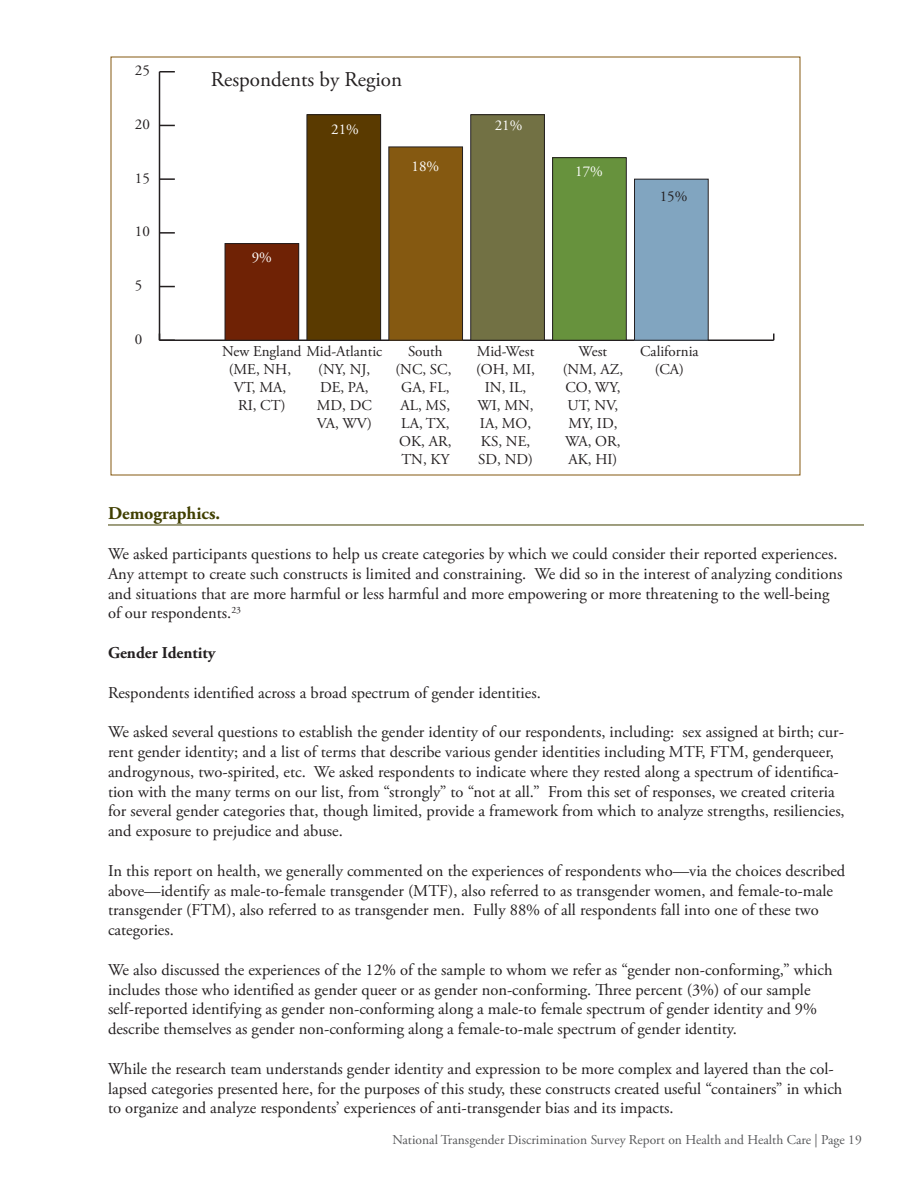
<style>
.page{position:relative;width:918px;height:1188px;background:#fff}
.page>*{position:absolute;margin:0;border:0;box-sizing:border-box;transform-origin:0 0}
.t1{font:21px "Adobe Garamond Pro";color:#231f20}
.headline_small{font:700 18px "Adobe Garamond Pro";color:#403f00}
.body_text{font:16.5px/19.8px "Adobe Garamond Pro";color:#231f20}
.Topic{font:700 16.5px "Adobe Garamond Pro";color:#231f20}
.t2{font:15px/18px "Adobe Garamond Pro";color:#231f20;text-align:center}
.t3{font:15px "Adobe Garamond Pro";color:#fff}
.t4{font:13.5px "Adobe Garamond Pro";color:#57585a}
</style>
<div class="page">
<hr style="left:108px;top:525px;width:756px;height:1px;background:#403f00">
<hr style="left:160px;top:339px;width:614px;height:2px;background:#231f20">
<hr style="left:159px;top:72px;width:1px;height:268px;background:#231f20">
<svg style="left:159px;top:334px;width:16px;height:7px"></svg>
<svg style="left:160px;top:286px;width:15px;height:1px"></svg>
<svg style="left:160px;top:232px;width:15px;height:2px"></svg>
<svg style="left:160px;top:178px;width:15px;height:2px"></svg>
<svg style="left:160px;top:125px;width:15px;height:1px"></svg>
<svg style="left:160px;top:71px;width:15px;height:1px"></svg>
<div style="left:635px;top:179px;width:73px;height:161px;background:#81a5c0"></div>
<div style="left:634px;top:179px;width:75px;height:162px;border:1px solid #231f20"></div>
<div style="left:553px;top:158px;width:73px;height:182px;background:#67923d"></div>
<div style="left:552px;top:157px;width:75px;height:184px;border:1px solid #231f20"></div>
<div style="left:471px;top:115px;width:73px;height:225px;background:#727144"></div>
<div style="left:470px;top:114px;width:75px;height:227px;border:1px solid #231f20"></div>
<div style="left:389px;top:147px;width:74px;height:193px;background:#855911"></div>
<div style="left:388px;top:147px;width:75px;height:194px;border:1px solid #231f20"></div>
<div style="left:307px;top:115px;width:74px;height:225px;background:#5a3a00"></div>
<div style="left:307px;top:114px;width:74px;height:227px;border:1px solid #231f20"></div>
<div style="left:225px;top:244px;width:74px;height:96px;background:#6f2205"></div>
<div style="left:225px;top:243px;width:74px;height:98px;border:1px solid #231f20"></div>
<p class="t2" style="left:135px;top:62px;width:16px">25</p>
<p class="t2" style="left:135px;top:116px;width:16px">20</p>
<p class="t2" style="left:135px;top:169px;width:16px">15</p>
<p class="t2" style="left:135px;top:223px;width:16px">10</p>
<p class="t2" style="left:135px;top:277px;width:9px">5</p>
<p class="t2" style="left:135px;top:330px;width:9px">0</p>
<p class="t1" style="left:211px;top:67px;width:193px">Respondents by Region</p>
<p class="t3" style="left:331px;top:120px;width:29px">21%</p>
<p class="t3" style="left:412px;top:157px;width:29px">18%</p>
<p class="t3" style="left:252px;top:248px;width:22px">9%</p>
<p class="t3" style="left:495px;top:116px;width:29px">21%</p>
<p class="t3" style="left:575px;top:163px;width:29px">17%</p>
<p class="t2" style="left:660px;top:188px;width:29px">15%</p>
<p class="t2" style="left:222px;top:343px;width:162px">New England Mid-Atlantic</p>
<p class="t2" style="left:229px;top:361px;width:64px">(ME, NH,</p>
<p class="t2" style="left:234px;top:379px;width:54px">VT, MA,</p>
<p class="t2" style="left:238px;top:397px;width:49px">RI, CT)</p>
<p class="t2" style="left:317px;top:361px;width:57px;text-align:left">(NY, NJ,<br>DE, PA,<br>MD, DC<br>VA, WV)</p>
<p class="t2" style="left:395px;top:343px;width:58px">South (NC, SC,<br>GA, FL,<br>AL, MS,<br>LA, TX,<br>OK, AR,<br>TN, KY</p>
<p class="t2" style="left:476px;top:343px;width:60px">Mid-West (OH, MI,<br>IN, IL,<br>WI, MN,<br>IA, MO,<br>KS, NE,<br>SD, ND)</p>
<p class="t2" style="left:563px;top:343px;width:62px">West (NM, AZ,<br>CO, WY,<br>UT, NV,<br>MY, ID,<br>WA, OR,<br>AK, HI)</p>
<p class="t2" style="left:640px;top:343px;width:60px">California (CA)</p>
<p class="headline_small" style="left:108px;top:503px;width:114px">Demographics.</p>
<p class="body_text" style="left:108px;top:544px;width:736px">We asked participants questions to help us create categories by which we could consider their reported experiences.<br>Any attempt to create such constructs is limited and constraining. We did so in the interest of analyzing conditions and situations that are more harmful or less harmful and more empowering or more threatening to the well-being of our respondents.<sup>23</sup></p>
<p class="Topic" style="left:108px;top:643px;width:109px">Gender Identity</p>
<p class="body_text" style="left:108px;top:683px;width:434px">Respondents identified across a broad spectrum of gender identities.</p>
<p class="body_text" style="left:108px;top:723px;width:738px">We asked several questions to establish the gender identity of our respondents, including: sex assigned at birth; cur&shy;rent gender identity; and a list of terms that describe various gender identities including MTF, FTM, genderqueer, androgynous, two-spirited, etc. We asked respondents to indicate where they rested along a spectrum of identifica&shy;tion with the many terms on our list, from “strongly” to “not at all.” From this set of responses, we created criteria for several gender categories that, though limited, provide a framework from which to analyze strengths, resiliencies, and exposure to prejudice and abuse.</p>
<p class="body_text" style="left:108px;top:861px;width:739px">In this report on health, we generally commented on the experiences of respondents who—via the choices described above—identify as male-to-female transgender (MTF), also referred to as transgender women, and female-to-male transgender (FTM), also referred to as transgender men. Fully 88% of all respondents fall into one of these two categories.</p>
<p class="body_text" style="left:108px;top:960px;width:726px">We also discussed the experiences of the 12% of the sample to whom we refer as “gender non-conforming,” which includes those who identified as gender queer or as gender non-conforming. Three percent (3%) of our sample self-reported identifying as gender non-conforming along a male-to female spectrum of gender identity and 9% describe themselves as gender non-conforming along a female-to-male spectrum of gender identity.</p>
<p class="body_text" style="left:108px;top:1059px;width:736px">While the research team understands gender identity and expression to be more complex and layered than the col&shy;lapsed categories presented here, for the purposes of this study, these constructs created useful “containers” in which to organize and analyze respondents’ experiences of anti-transgender bias and its impacts.</p>
<p class="t4" style="left:392px;top:1131px;width:471px">National Transgender Discrimination Survey Report on Health and Health Care | Page 19</p>
</div>
